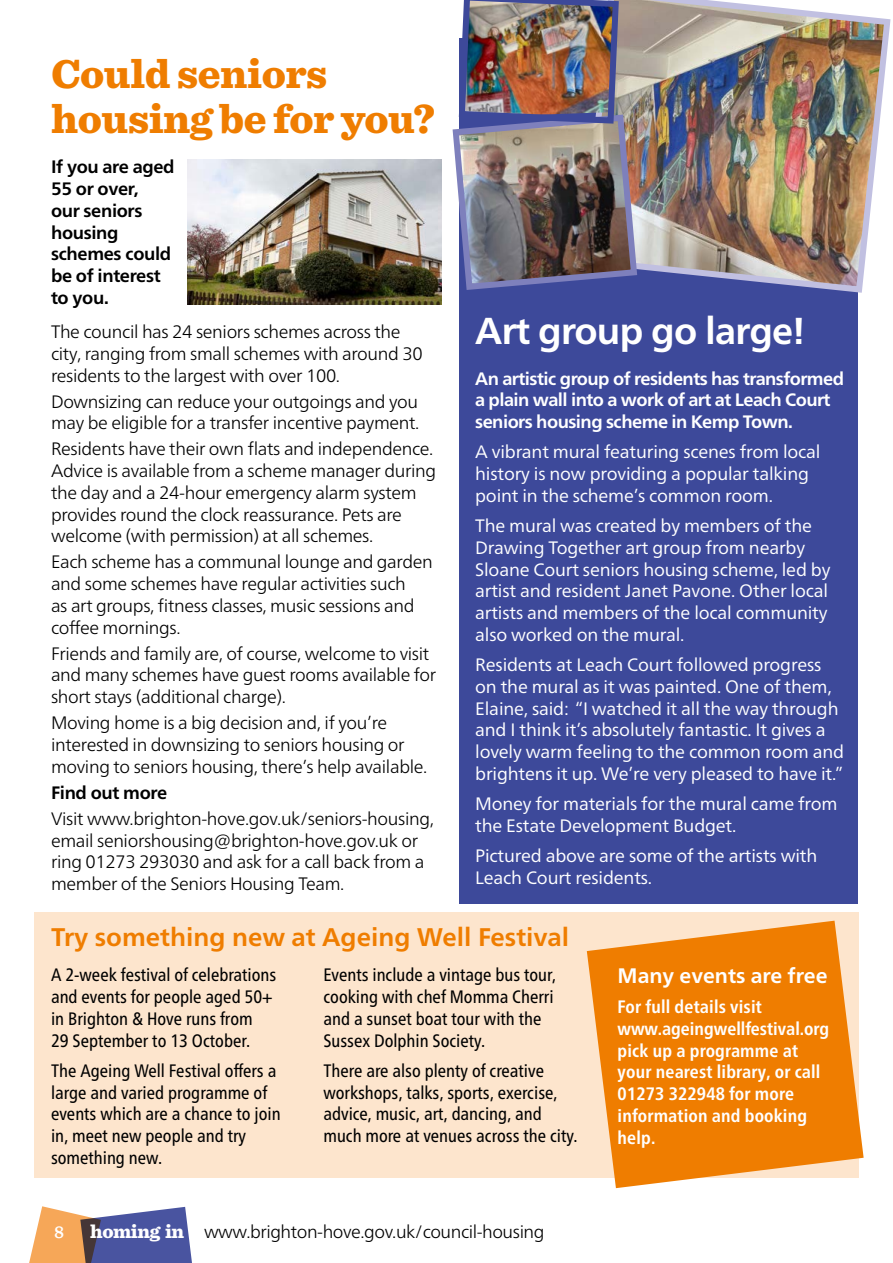
<style>
.page{position:relative;width:893px;height:1263px;background:#fff}
.page>*{position:absolute;margin:0;border:0;box-sizing:border-box;transform-origin:0 0}
.Main_Article_HEADING{font:900 42px/45px "Sentinel";letter-spacing:-.01em;color:#ef7d00}
.BODY_COPY{font:700 37.5px "Frutiger Neue LT Pro";letter-spacing:-.02em;color:#fff}
.BODY_COPY-2{font:700 25.5px "Frutiger Neue LT Pro";color:#ef7d00}
.BODY_COPY-3{font:700 21px "Frutiger Neue LT Pro";color:#fff}
.BODY_COPY-4{font:300 18px/21.8px "Frutiger Neue LT Pro";letter-spacing:-.02em;color:#000}
.BODY_COPY-5{font:18px/21.8px "Frutiger Neue LT Pro";letter-spacing:-.01em;color:#fff}
.BODY_COPY-6{font:condensed 18px/21.8px "Frutiger Neue LT Pro";color:#000}
.BODY_COPY-7{font:700 condensed 18px/21.8px "Frutiger Neue LT Pro";letter-spacing:.01em;color:#fff}
.BODY_COPY-8{font:700 18px/21.8px "Frutiger Neue LT Pro";letter-spacing:-.03em;color:#fff}
.BODY_COPY-9{font:700 18px/21.8px "Frutiger Neue LT Pro";letter-spacing:-.02em;color:#000}
.t1{font:600 18px "Sentinel";color:#fff}
.s1{font-family:"Sentinel";font-weight:900;font-size:19.5px;color:#fff}
</style>
<div class="page">
<div style="left:34px;top:912px;width:825px;height:266px;background:#fde5cd"></div>
<svg style="left:29px;top:1206px;width:163px;height:57px;background:#948495"></svg>
<div style="left:460px;top:38px;width:398px;height:866px;background:#3d499a"></div>
<img style="left:187px;top:159px;width:255px;height:146px">
<img style="left:640px;top:0;width:251px;height:293px">
<img style="left:452px;top:0;width:188px;height:293px">
<svg style="left:587px;top:921px;width:277px;height:267px;fill:#ef7d00"></svg>
<h2 class="Main_Article_HEADING" style="left:51px;top:50px;width:386px">Could seniors housing be for you?</h2>
<p class="BODY_COPY-9" style="left:51px;top:156px;width:125px">If you are aged<br>55 or over,<br>our seniors housing schemes could be of interest to you.</p>
<p class="BODY_COPY-4" style="left:51px;top:321px;width:373px">The council has 24 seniors schemes across the city, ranging from small schemes with around 30 residents to the largest with over 100.</p>
<p class="BODY_COPY-4" style="left:51px;top:390px;width:370px">Downsizing can reduce your outgoings and you may be eligible for a transfer incentive payment.</p>
<p class="BODY_COPY-4" style="left:51px;top:438px;width:387px">Residents have their own flats and independence.<br>Advice is available from a scheme manager during the day and a 24-hour emergency alarm system provides round the clock reassurance. Pets are welcome (with permission) at all schemes.</p>
<p class="BODY_COPY-4" style="left:51px;top:551px;width:383px">Each scheme has a communal lounge and garden and some schemes have regular activities such<br>as art groups, fitness classes, music sessions and coffee mornings.</p>
<p class="BODY_COPY-4" style="left:51px;top:642px;width:387px">Friends and family are, of course, welcome to visit and many schemes have guest rooms available for short stays (additional charge).</p>
<p class="BODY_COPY-4" style="left:51px;top:712px;width:378px">Moving home is a big decision and, if you’re interested in downsizing to seniors housing or moving to seniors housing, there’s help available.</p>
<p class="BODY_COPY-9" style="left:51px;top:781px;width:118px">Find out more</p>
<p class="BODY_COPY-4" style="left:51px;top:807px;width:384px">Visit www.brighton-hove.gov.uk/seniors-housing, email seniorshousing@brighton-hove.gov.uk or ring 01273 293030 and ask for a call back from a member of the Seniors Housing Team.</p>
<p class="BODY_COPY" style="left:475px;top:308px;width:332px">Art group go large!</p>
<p class="BODY_COPY-8" style="left:475px;top:367px;width:370px">An artistic group of residents has transformed a plain wall into a work of art at Leach Court seniors housing scheme in Kemp Town.</p>
<p class="BODY_COPY-5" style="left:475px;top:441px;width:347px">A vibrant mural featuring scenes from local history is now providing a popular talking point in the scheme’s common room.</p>
<p class="BODY_COPY-5" style="left:475px;top:515px;width:357px">The mural was created by members of the Drawing Together art group from nearby Sloane Court seniors housing scheme, led by artist and resident Janet Pavone. Other local artists and members of the local community also worked on the mural.</p>
<p class="BODY_COPY-5" style="left:475px;top:654px;width:370px">Residents at Leach Court followed progress on the mural as it was painted. One of them, Elaine, said: “I watched it all the way through and I think it’s absolutely fantastic. It gives a lovely warm feeling to the common room and brightens it up. We’re very pleased to have it.”</p>
<p class="BODY_COPY-5" style="left:475px;top:793px;width:364px">Money for materials for the mural came from the Estate Development Budget.</p>
<p class="BODY_COPY-5" style="left:475px;top:845px;width:344px">Pictured above are some of the artists with<br>Leach Court residents.</p>
<p class="BODY_COPY-2" style="left:51px;top:922px;width:520px">Try something new at Ageing Well Festival</p>
<p class="BODY_COPY-6" style="left:51px;top:964px;width:227px">A 2-week festival of celebrations and events for people aged 50+ in Brighton &amp; Hove runs from<br>29 September to 13 October.</p>
<p class="BODY_COPY-6" style="left:51px;top:1060px;width:231px">The Ageing Well Festival offers a large and varied programme of events which are a chance to join in, meet new people and try something new.</p>
<p class="BODY_COPY-6" style="left:323px;top:964px;width:234px">Events include a vintage bus tour, cooking with chef Momma Cherri and a sunset boat tour with the<br>Sussex Dolphin Society.</p>
<p class="BODY_COPY-6" style="left:323px;top:1060px;width:256px">There are also plenty of creative workshops, talks, sports, exercise, advice, music, art, dancing, and much more at venues across the city.</p>
<p class="t1" style="left:54px;top:1218px;width:12px">8</p>
<p class="BODY_COPY-4" style="left:90px;top:1220px;width:456px"><span class="s1">homing in</span> www.brighton-hove.gov.uk/council-housing</p>
<p class="BODY_COPY-3" style="left:618px;top:963px;width:211px">Many events are free</p>
<p class="BODY_COPY-7" style="left:618px;top:996px;width:213px">For full details visit www.ageingwellfestival.org pick up a programme at your nearest library, or call<br>01273 322948 for more information and booking help.</p>
</div>
